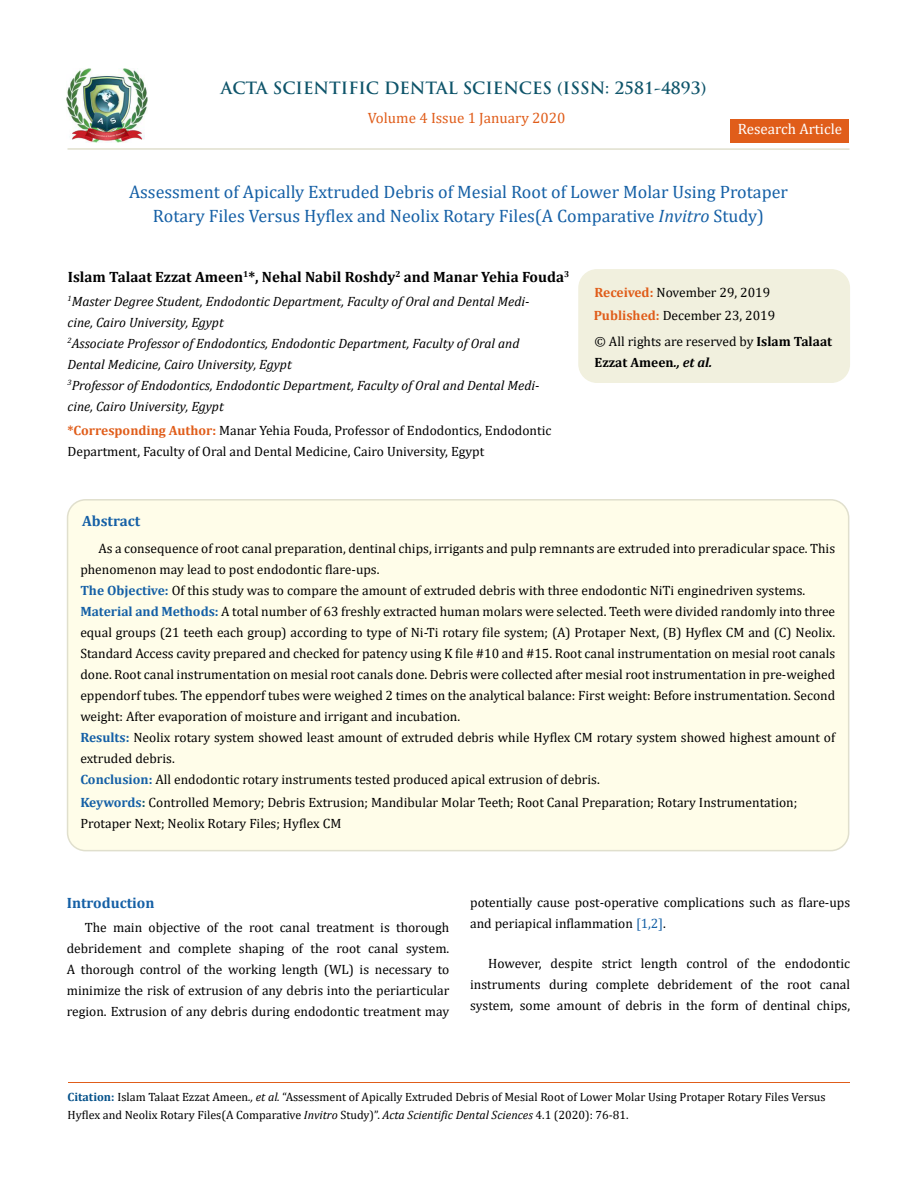
<style>
.page{position:relative;width:917px;height:1188px;background:#fff}
.page>*{position:absolute;margin:0;border:0;box-sizing:border-box;transform-origin:0 0}
.t1{font:18px/24px "Cambria";color:#1560a6;text-align:center}
.t2{font:700 16.5px "Trajan Pro";color:#0e546a}
.t3{font:700 15px "Cambria";color:#000}
.t4{font:15px "Cambria";color:#e05d1a}
.t5{font:700 15px "Cambria";color:#1560a6}
.t6{font:15px "Cambria";color:#fff}
.t7{font:13.5px/21px "Cambria";color:#000}
.t8{font:italic 13.5px/21px "Cambria";color:#000}
.t9{font:12px/18px "Cambria";color:#000}
.s1{font-style:italic}
.s2{font-weight:700;color:#e05d1a}
.s3{font-weight:700}
.s4{font-weight:700;font-style:italic}
.s5{font-weight:700;color:#1560a6}
.s6{font-weight:700;color:#0e546a}
.s7{color:#1560a6}
.s8{font-weight:700;color:#035089}
</style>
<div class="page">
<img style="left:67px;top:68px;width:80px;height:74px">
<div style="left:730px;top:119px;width:119px;height:23px;background:#e05d1a"></div>
<div style="left:68px;top:500px;width:780px;height:351px;background:#fffde9;border-radius:18px"></div>
<div style="left:67px;top:499px;width:782px;height:352px;border:2px solid #e0dfcd;border-radius:18px"></div>
<div style="left:579px;top:270px;width:270px;height:112px;background:#f1f0de;border-radius:18px"></div>
<div style="left:578px;top:269px;width:272px;height:114px;border:2px solid #f1f0de;border-radius:18px"></div>
<hr style="left:67px;top:148px;width:782px;height:2px;background:#e0dfcd">
<hr style="left:68px;top:1082px;width:782px;height:1px;background:#e05d1a">
<p class="t2" style="left:221px;top:77px;width:487px">ACTA SCIENTIFIC DENTAL SCIENCES (ISSN: 2581-4893)</p>
<p class="t4" style="left:368px;top:109px;width:199px">Volume 4 Issue 1 January 2020</p>
<p class="t6" style="left:737px;top:120px;width:106px">Research Article</p>
<h1 class="t1" style="left:129px;top:180px;width:660px">Assessment of Apically Extruded Debris of Mesial Root of Lower Molar Using Protaper<br>Rotary Files Versus Hyflex and Neolix Rotary Files(A Comparative <span class="s1">Invitro</span> Study)</h1>
<p class="t3" style="left:68px;top:266px;width:503px">Islam Talaat Ezzat Ameen<sup>1</sup>*, Nehal Nabil Roshdy<sup>2</sup> and Manar Yehia Fouda<sup>3</sup></p>
<p class="t8" style="left:67px;top:290px;width:473px"><sup>1</sup>Master Degree Student, Endodontic Department, Faculty of Oral and Dental Medi&shy;cine, Cairo University, Egypt<br><sup>2</sup>Associate Professor of Endodontics, Endodontic Department, Faculty of Oral and Dental Medicine, Cairo University, Egypt<br><sup>3</sup>Professor of Endodontics, Endodontic Department, Faculty of Oral and Dental Medi&shy;cine, Cairo University, Egypt</p>
<p class="t7" style="left:67px;top:419px;width:485px"><span class="s2">*Corresponding Author:</span> Manar Yehia Fouda, Professor of Endodontics, Endodontic<br>Department, Faculty of Oral and Dental Medicine, Cairo University, Egypt</p>
<p class="t5" style="left:82px;top:510px;width:60px">Abstract</p>
<p class="t7" style="left:593px;top:281px;width:183px;line-height:22.6px"><span class="s2">Received:</span> November 29, 2019<br><span class="s2">Published:</span> December 23, 2019</p>
<p class="t7" style="left:594px;top:331px;width:239px">© All rights are reserved by <span class="s3">Islam Talaat<br>Ezzat Ameen</span><span class="s4">., et al.</span></p>
<p class="t7" style="left:80px;top:538px;width:756px;text-indent:18px">As a consequence of root canal preparation, dentinal chips, irrigants and pulp remnants are extruded into preradicular space. This phenomenon may lead to post endodontic flare-ups.<br><span class="s5">The Objective:</span> Of this study was to compare the amount of extruded debris with three endodontic NiTi enginedriven systems.<br><span class="s5">Material and Methods:</span> A total number of 63 freshly extracted human molars were selected. Teeth were divided randomly into three equal groups (21 teeth each group) according to type of Ni-Ti rotary file system; (A) Protaper Next, (B) Hyflex CM and (C) Neolix.<br>Standard Access cavity prepared and checked for patency using K file #10 and #15. Root canal instrumentation on mesial root canals done. Root canal instrumentation on mesial root canals done. Debris were collected after mesial root instrumentation in pre-weighed eppendorf tubes. The eppendorf tubes were weighed 2 times on the analytical balance: First weight: Before instrumentation. Second weight: After evaporation of moisture and irrigant and incubation.<br><span class="s5">Results:</span> Neolix rotary system showed least amount of extruded debris while Hyflex CM rotary system showed highest amount of extruded debris.<br><span class="s5">Conclusion:</span> All endodontic rotary instruments tested produced apical extrusion of debris.</p>
<p class="t7" style="left:80px;top:792px;width:718px"><span class="s5">Keywords</span><span class="s6">:</span> Controlled Memory; Debris Extrusion; Mandibular Molar Teeth; Root Canal Preparation; Rotary Instrumentation;<br>Protaper Next; Neolix Rotary Files; Hyflex CM</p>
<p class="t5" style="left:67px;top:892px;width:89px">Introduction</p>
<p class="t7" style="left:67px;top:917px;width:384px;text-align:justify;text-indent:18px">The main objective of the root canal treatment is thorough debridement and complete shaping of the root canal system.<br>A thorough control of the working length (WL) is necessary to minimize the risk of extrusion of any debris into the periarticular region. Extrusion of any debris during endodontic treatment may</p>
<p class="t7" style="left:470px;top:891px;width:381px">potentially cause post-operative complications such as flare-ups and periapical inflammation <span class="s7">[1,2]</span>.</p>
<p class="t7" style="left:470px;top:953px;width:381px;text-align:justify;text-indent:18px">However, despite strict length control of the endodontic instruments during complete debridement of the root canal system, some amount of debris in the form of dentinal chips,</p>
<p class="t9" style="left:67px;top:1088px;width:759px"><span class="s8">Citation:</span> Islam Talaat Ezzat Ameen<span class="s1">., et al.</span> “Assessment of Apically Extruded Debris of Mesial Root of Lower Molar Using Protaper Rotary Files Versus<br>Hyflex and Neolix Rotary Files(A Comparative <span class="s1">Invitro</span> Study)”. <span class="s1">Acta Scientific Dental Sciences</span> 4.1 (2020): 76-81.</p>
</div>
